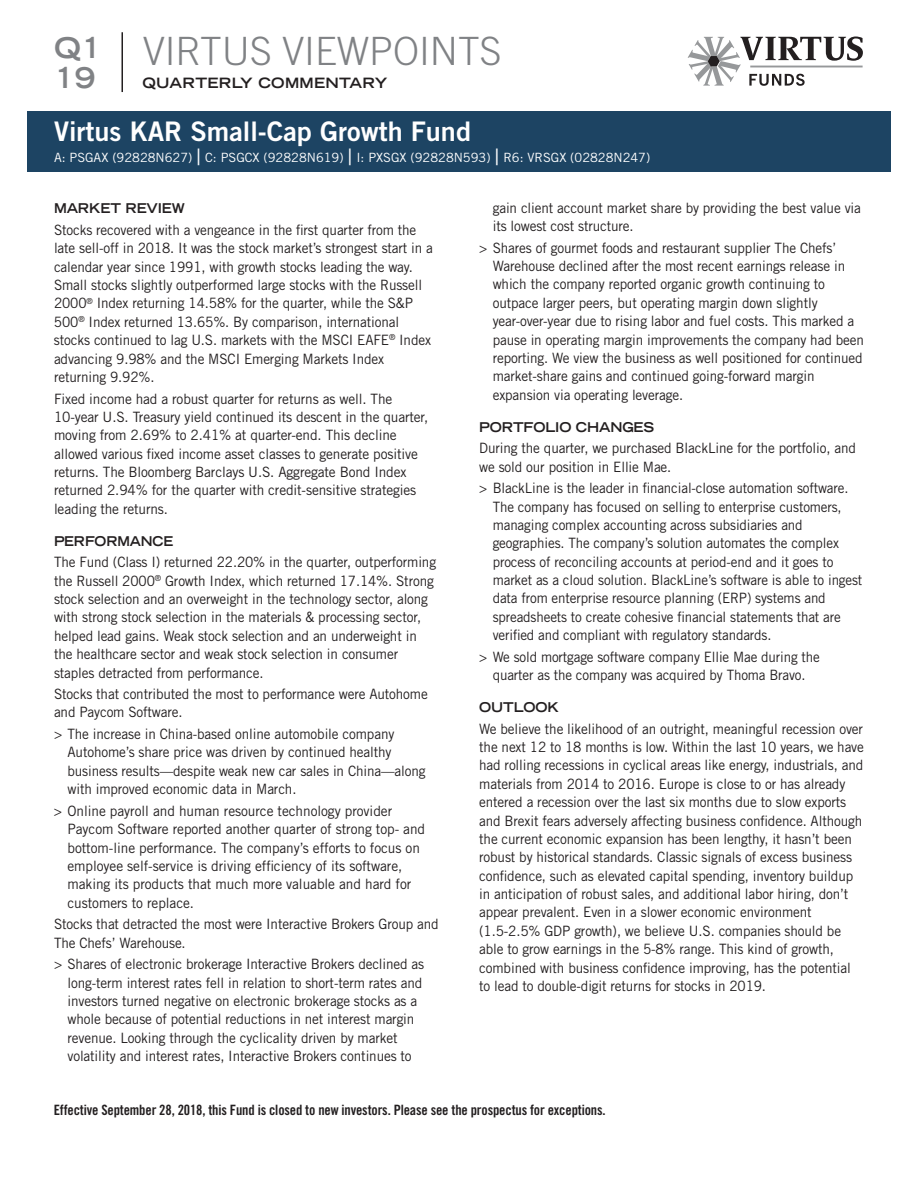
<style>
.page{position:relative;width:918px;height:1188px;background:#fff}
.page>*{position:absolute;margin:0;border:0;box-sizing:border-box;transform-origin:0 0}
.t1{font:300 39px "Trade Gothic LT Std";color:#808285}
.t2{font:700 expanded 28.5px/30px "Trade Gothic LH";color:#808285}
.t3{font:27px "Trade Gothic LT Std Bd 2";color:#fff}
.t4{font:14.25px/18.3px "Trade Gothic LT Std";letter-spacing:-.01em;color:#231f20;scale:.95 1}
.t5{font:14.25px/18.3px "Trade Gothic LT Std";letter-spacing:-.01em;color:#231f20;scale:.96 1}
.t6{font:14.25px/18.3px "Trade Gothic LT Std";letter-spacing:-.01em;color:#231f20;scale:.94 1}
.t7{font:14.25px "Trade Gothic Bold Cond Twenty";letter-spacing:-.01em;color:#231f20}
.t8{font:700 expanded 14.25px "Trade Gothic LH";letter-spacing:.02em;color:#231f20}
.t9{font:700 expanded 13.5px "Trade Gothic LH";letter-spacing:-.01em;color:#231f20;scale:.95 1}
.t10{font:700 expanded 13.5px "Trade Gothic LH";letter-spacing:-.01em;color:#231f20;scale:.93 1}
.t11{font:12.75px "Trade Gothic LT Std";color:#fff}
.s1{font-size:22.5px}
</style>
<div class="page">
<div style="left:27px;top:111px;width:864px;height:61px;background:#1d4463"></div>
<svg style="left:688px;top:37px;width:175px;height:49px"></svg>
<hr style="left:750px;top:66px;width:113px;height:1px;background:#96989a">
<hr style="left:122px;top:32px;width:1px;height:60px;background:#231f20">
<h1 class="t1" style="left:143px;top:28px;width:360px">VIRTUS VIEWPOINTS</h1>
<p class="t8" style="left:142px;top:74px;width:246px">QUARTERLY COMMENTARY</p>
<h2 class="t2" style="left:54px;top:32px;width:49px">Q1<br>19</h2>
<h3 class="t3" style="left:54px;top:115px;width:419px">Virtus KAR Small-Cap Growth Fund</h3>
<p class="t11" style="left:54px;top:150px;width:598px">A: PSGAX (92828N627) <span class="s1">|</span> C: PSGCX (92828N619) <span class="s1">|</span> I: PXSGX (92828N593) <span class="s1">|</span> R6: VRSGX (02828N247)</p>
<p class="t9" style="left:54px;top:200px;width:139px">MARKET REVIEW</p>
<p class="t4" style="left:54px;top:221px;width:401px">Stocks recovered with a vengeance in the first quarter from the late sell-off in 2018. It was the stock market’s strongest start in a calendar year since 1991, with growth stocks leading the way.<br>Small stocks slightly outperformed large stocks with the Russell 2000<sup>®</sup> Index returning 14.58% for the quarter, while the S&amp;P 500<sup>®</sup> Index returned 13.65%. By comparison, international stocks continued to lag U.S. markets with the MSCI EAFE<sup>®</sup> Index advancing 9.98% and the MSCI Emerging Markets Index returning 9.92%.</p>
<p class="t5" style="left:54px;top:389px;width:392px">Fixed income had a robust quarter for returns as well. The 10-year U.S. Treasury yield continued its descent in the quarter, moving from 2.69% to 2.41% at quarter-end. This decline allowed various fixed income asset classes to generate positive returns. The Bloomberg Barclays U.S. Aggregate Bond Index returned 2.94% for the quarter with credit-sensitive strategies leading the returns.</p>
<p class="t10" style="left:54px;top:532px;width:130px">PERFORMANCE</p>
<p class="t4" style="left:54px;top:553px;width:404px">The Fund (Class I) returned 22.20% in the quarter, outperforming the Russell 2000<sup>®</sup> Growth Index, which returned 17.14%. Strong stock selection and an overweight in the technology sector, along with strong stock selection in the materials &amp; processing sector, helped lead gains. Weak stock selection and an underweight in the healthcare sector and weak stock selection in consumer staples detracted from performance.</p>
<p class="t4" style="left:54px;top:685px;width:395px">Stocks that contributed the most to performance were Autohome and Paycom Software.</p>
<p class="t4" style="left:68px;top:725px;width:378px;text-indent:-13px">&gt; The increase in China-based online automobile company Autohome’s share price was driven by continued healthy business results—despite weak new car sales in China—along with improved economic data in March.</p>
<p class="t5" style="left:68px;top:801px;width:374px;text-indent:-14px">&gt; Online payroll and human resource technology provider Paycom Software reported another quarter of strong top- and bottom-line performance. The company’s efforts to focus on employee self-service is driving efficiency of its software, making its products that much more valuable and hard for customers to replace.</p>
<p class="t4" style="left:54px;top:915px;width:406px">Stocks that detracted the most were Interactive Brokers Group and<br>The Chefs’ Warehouse.</p>
<p class="t4" style="left:67px;top:955px;width:377px;text-indent:-13px">&gt; Shares of electronic brokerage Interactive Brokers declined as long-term interest rates fell in relation to short-term rates and investors turned negative on electronic brokerage stocks as a whole because of potential reductions in net interest margin revenue. Looking through the cyclicality driven by market volatility and interest rates, Interactive Brokers continues to</p>
<p class="t4" style="left:493px;top:198px;width:389px">gain client account market share by providing the best value via its lowest cost structure.</p>
<p class="t4" style="left:493px;top:238px;width:392px;text-indent:-13px">&gt; Shares of gourmet foods and restaurant supplier The Chefs’ Warehouse declined after the most recent earnings release in which the company reported organic growth continuing to outpace larger peers, but operating margin down slightly year-over-year due to rising labor and fuel costs. This marked a pause in operating margin improvements the company had been reporting. We view the business as well positioned for continued market-share gains and continued going-forward margin expansion via operating leverage.</p>
<p class="t9" style="left:479px;top:418px;width:186px">PORTFOLIO CHANGES</p>
<p class="t4" style="left:479px;top:439px;width:398px">During the quarter, we purchased BlackLine for the portfolio, and we sold our position in Ellie Mae.</p>
<p class="t6" style="left:493px;top:479px;width:395px;text-indent:-14px">&gt; BlackLine is the leader in financial-close automation software.<br>The company has focused on selling to enterprise customers, managing complex accounting across subsidiaries and geographies. The company’s solution automates the complex process of reconciling accounts at period-end and it goes to market as a cloud solution. BlackLine’s software is able to ingest data from enterprise resource planning (ERP) systems and spreadsheets to create cohesive financial statements that are verified and compliant with regulatory standards.</p>
<p class="t6" style="left:479px;top:647px;width:364px;text-align:center">&gt; We sold mortgage software company Ellie Mae during the quarter as the company was acquired by Thoma Bravo.</p>
<p class="t9" style="left:479px;top:698px;width:85px">OUTLOOK</p>
<p class="t4" style="left:479px;top:719px;width:406px">We believe the likelihood of an outright, meaningful recession over the next 12 to 18 months is low. Within the last 10 years, we have had rolling recessions in cyclical areas like energy, industrials, and materials from 2014 to 2016. Europe is close to or has already entered a recession over the last six months due to slow exports and Brexit fears adversely affecting business confidence. Although the current economic expansion has been lengthy, it hasn’t been robust by historical standards. Classic signals of excess business confidence, such as elevated capital spending, inventory buildup in anticipation of robust sales, and additional labor hiring, don’t appear prevalent. Even in a slower economic environment (1.5-2.5% GDP growth), we believe U.S. companies should be able to grow earnings in the 5-8% range. This kind of growth, combined with business confidence improving, has the potential to lead to double-digit returns for stocks in 2019.</p>
<p class="t7" style="left:54px;top:1101px;width:553px">Effective September 28, 2018, this Fund is closed to new investors. Please see the prospectus for exceptions.</p>
</div>
